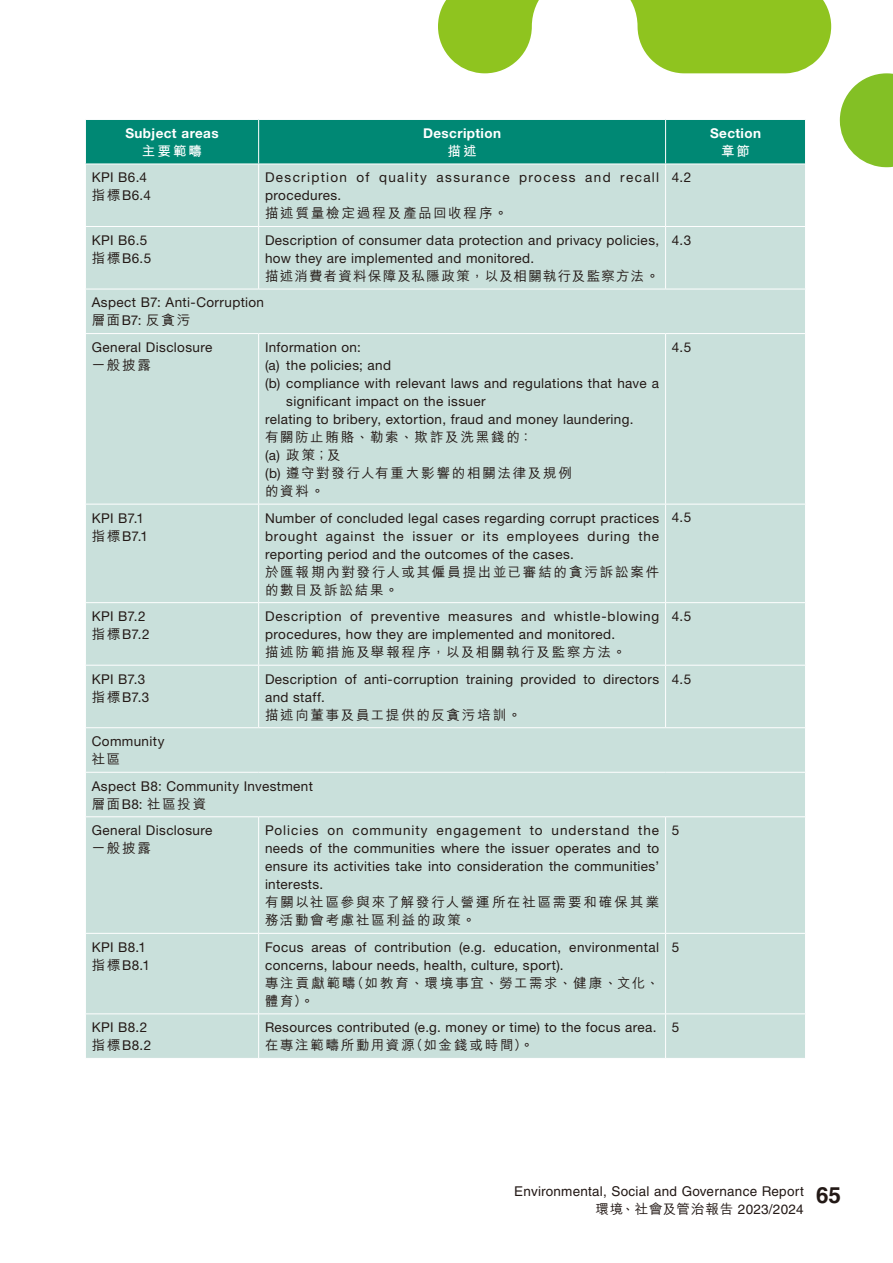
<style>
.page{position:relative;width:893px;height:1263px;background:#fff}
.page>*{position:absolute;margin:0;border:0;box-sizing:border-box;transform-origin:0 0}
.t1{font:700 22.5px "Helvetica LT Std";color:#231916}
.t2{font:13.5px/18px "Helvetica Neue LT Std";letter-spacing:.03em;color:#231916}
.t3{font:500 13.5px/18px "M Hei HK";letter-spacing:.125em;color:#231916}
.t4{font:13.5px/18px "Helvetica Neue LT Std";letter-spacing:.1em;color:#231916}
.t5{font:13.5px "Helvetica LT Std";letter-spacing:.02em;color:#231916}
.t6{font:700 13.5px "Helvetica Neue LT Std";letter-spacing:.03em;color:#fff}
.t7{font:500 13.5px "M Hei HK";letter-spacing:.09em;color:#231916}
.t8{font:500 13.5px "M Hei HK";letter-spacing:.06em;color:#231916}
.t9{font:700 13.5px "M Hei HK";letter-spacing:.155em;color:#fff}
.s1{font-family:"M Hei HK";font-weight:500}
.s2{font-family:"Helvetica Neue LT Std";font-weight:400}
.s3{font-family:"Helvetica LT Std";font-weight:400}
</style>
<div class="page">
<svg style="left:438px;top:0;width:393px;height:73px"></svg>
<svg style="left:840px;top:73px;width:53px;height:94px"></svg>
<div style="left:86px;top:120px;width:719px;height:44px;background:#008874"></div>
<div style="left:86px;top:165px;width:719px;height:893px;background:#c9e0db"></div>
<hr style="left:258px;top:164px;width:1px;height:62px;background:#fff">
<hr style="left:665px;top:164px;width:1px;height:62px;background:#fff">
<hr style="left:85px;top:226px;width:174px;height:1px;background:#fff">
<hr style="left:259px;top:226px;width:407px;height:1px;background:#fff">
<hr style="left:258px;top:227px;width:1px;height:62px;background:#fff">
<hr style="left:666px;top:226px;width:140px;height:1px;background:#fff">
<hr style="left:665px;top:227px;width:1px;height:62px;background:#fff">
<hr style="left:85px;top:289px;width:174px;height:1px;background:#fff">
<hr style="left:259px;top:289px;width:407px;height:1px;background:#fff">
<hr style="left:666px;top:289px;width:140px;height:1px;background:#fff">
<hr style="left:85px;top:333px;width:174px;height:1px;background:#fff">
<hr style="left:259px;top:333px;width:407px;height:1px;background:#fff">
<hr style="left:258px;top:334px;width:1px;height:170px;background:#fff">
<hr style="left:666px;top:333px;width:140px;height:1px;background:#fff">
<hr style="left:665px;top:334px;width:1px;height:170px;background:#fff">
<hr style="left:85px;top:504px;width:174px;height:1px;background:#fff">
<hr style="left:259px;top:504px;width:407px;height:1px;background:#fff">
<hr style="left:258px;top:504px;width:1px;height:98px;background:#fff">
<hr style="left:666px;top:504px;width:140px;height:1px;background:#fff">
<hr style="left:665px;top:504px;width:1px;height:98px;background:#fff">
<hr style="left:85px;top:602px;width:174px;height:1px;background:#fff">
<hr style="left:259px;top:602px;width:407px;height:1px;background:#fff">
<hr style="left:258px;top:603px;width:1px;height:62px;background:#fff">
<hr style="left:666px;top:602px;width:140px;height:1px;background:#fff">
<hr style="left:665px;top:603px;width:1px;height:62px;background:#fff">
<hr style="left:85px;top:665px;width:174px;height:1px;background:#fff">
<hr style="left:259px;top:665px;width:407px;height:1px;background:#fff">
<hr style="left:258px;top:665px;width:1px;height:62px;background:#fff">
<hr style="left:666px;top:665px;width:140px;height:1px;background:#fff">
<hr style="left:665px;top:665px;width:1px;height:62px;background:#fff">
<hr style="left:258px;top:120px;width:1px;height:44px;background:#fff">
<hr style="left:665px;top:120px;width:1px;height:44px;background:#fff">
<hr style="left:85px;top:727px;width:174px;height:1px;background:#fff">
<hr style="left:259px;top:727px;width:407px;height:1px;background:#fff">
<hr style="left:666px;top:727px;width:140px;height:1px;background:#fff">
<hr style="left:85px;top:772px;width:174px;height:1px;background:#fff">
<hr style="left:259px;top:772px;width:407px;height:1px;background:#fff">
<hr style="left:666px;top:772px;width:140px;height:1px;background:#fff">
<hr style="left:85px;top:816px;width:174px;height:1px;background:#fff">
<hr style="left:259px;top:816px;width:407px;height:1px;background:#fff">
<hr style="left:258px;top:817px;width:1px;height:116px;background:#fff">
<hr style="left:666px;top:816px;width:140px;height:1px;background:#fff">
<hr style="left:665px;top:817px;width:1px;height:116px;background:#fff">
<hr style="left:85px;top:933px;width:174px;height:1px;background:#fff">
<hr style="left:259px;top:933px;width:407px;height:1px;background:#fff">
<hr style="left:258px;top:934px;width:1px;height:79px;background:#fff">
<hr style="left:666px;top:933px;width:140px;height:1px;background:#fff">
<hr style="left:665px;top:934px;width:1px;height:79px;background:#fff">
<hr style="left:85px;top:1013px;width:174px;height:1px;background:#fff">
<hr style="left:259px;top:1013px;width:407px;height:1px;background:#fff">
<hr style="left:258px;top:1014px;width:1px;height:44px;background:#fff">
<hr style="left:666px;top:1013px;width:140px;height:1px;background:#fff">
<hr style="left:665px;top:1014px;width:1px;height:44px;background:#fff">
<p class="t6" style="left:125px;top:125px;width:95px">Subject areas</p>
<p class="t9" style="left:142px;top:141px;width:62px">主要範疇</p>
<p class="t6" style="left:423px;top:125px;width:80px">Description</p>
<p class="t9" style="left:448px;top:141px;width:31px">描述</p>
<p class="t2" style="left:92px;top:168px;width:61px">KPI B6.4<span class="s1">指標</span>B6.4</p>
<p class="t4" style="left:265px;top:168px;width:396px">Description of quality assurance process and recall procedures.</p>
<p class="t3" style="left:265px;top:203px;width:244px">描述質量檢定過程及產品回收程序。</p>
<p class="t2" style="left:92px;top:231px;width:61px">KPI B6.5<span class="s1">指標</span>B6.5</p>
<p class="t2" style="left:265px;top:231px;width:396px">Description of consumer data protection and privacy policies, how they are implemented and monitored.</p>
<p class="t7" style="left:265px;top:266px;width:396px">描述消費者資料保障及私隱政策，以及相關執行及監察方法。</p>
<p class="t2" style="left:92px;top:293px;width:174px">Aspect B7: Anti-Corruption</p>
<p class="t3" style="left:92px;top:310px;width:100px">層面<span class="s2">B7:</span> 反貪污</p>
<p class="t2" style="left:92px;top:338px;width:122px">General Disclosure</p>
<p class="t3" style="left:92px;top:355px;width:61px">一般披露</p>
<p class="t2" style="left:265px;top:338px;width:97px">Information on:</p>
<p class="t2" style="left:265px;top:356px;width:128px">(a) the policies; and</p>
<p class="t2" style="left:265px;top:374px;width:396px">(b) compliance with relevant laws and regulations that have a</p>
<p class="t2" style="left:286px;top:392px;width:201px">significant impact on the issuer</p>
<p class="t2" style="left:265px;top:410px;width:370px">relating to bribery, extortion, fraud and money laundering.</p>
<p class="t3" style="left:265px;top:427px;width:308px">有關防止賄賂、勒索、欺詐及洗黑錢的：<br><span class="s2">(a)</span> 政策；及<br><span class="s2">(b)</span> 遵守對發行人有重大影響的相關法律及規例的資料。</p>
<p class="t2" style="left:92px;top:508px;width:58px">KPI B7.1<span class="s1">指標</span>B7.1</p>
<p class="t2" style="left:265px;top:508px;width:396px;text-align:justify">Number of concluded legal cases regarding corrupt practices brought against the issuer or its employees during the reporting period and the outcomes of the cases.</p>
<p class="t3" style="left:265px;top:561px;width:396px">於匯報期內對發行人或其僱員提出並已審結的貪污訴訟案件的數目及訴訟結果。</p>
<p class="t2" style="left:92px;top:607px;width:59px">KPI B7.2<span class="s1">指標</span>B7.2</p>
<p class="t2" style="left:265px;top:607px;width:396px">Description of preventive measures and whistle-blowing procedures, how they are implemented and monitored.</p>
<p class="t3" style="left:265px;top:642px;width:362px">描述防範措施及舉報程序，以及相關執行及監察方法。</p>
<p class="t2" style="left:92px;top:669px;width:59px">KPI B7.3<span class="s1">指標</span>B7.3</p>
<p class="t2" style="left:265px;top:669px;width:396px">Description of anti-corruption training provided to directors and staff.</p>
<p class="t3" style="left:265px;top:704px;width:258px">描述向董事及員工提供的反貪污培訓。</p>
<p class="t2" style="left:92px;top:732px;width:74px">Community</p>
<p class="t3" style="left:92px;top:749px;width:30px">社區</p>
<p class="t2" style="left:92px;top:777px;width:223px">Aspect B8: Community Investment</p>
<p class="t3" style="left:92px;top:793px;width:116px">層面<span class="s2">B8:</span> 社區投資</p>
<p class="t2" style="left:92px;top:821px;width:122px">General Disclosure</p>
<p class="t3" style="left:92px;top:838px;width:61px">一般披露</p>
<p class="t2" style="left:265px;top:821px;width:396px;text-align:justify">Policies on community engagement to understand the needs of the communities where the issuer operates and to ensure its activities take into consideration the communities’ interests.</p>
<p class="t3" style="left:265px;top:892px;width:396px">有關以社區參與來了解發行人營運所在社區需要和確保其業務活動會考慮社區利益的政策。</p>
<p class="t2" style="left:92px;top:938px;width:60px">KPI B8.1<span class="s1">指標</span>B8.1</p>
<p class="t2" style="left:265px;top:938px;width:396px">Focus areas of contribution (e.g. education, environmental concerns, labour needs, health, culture, sport).</p>
<p class="t3" style="left:265px;top:972px;width:396px">專注貢獻範疇（如教育、環境事宜、勞工需求、健康、文化、體育）。</p>
<p class="t2" style="left:92px;top:1018px;width:61px">KPI B8.2<span class="s1">指標</span>B8.2</p>
<p class="t2" style="left:265px;top:1018px;width:393px">Resources contributed (e.g. money or time) to the focus area.</p>
<p class="t3" style="left:265px;top:1035px;width:270px">在專注範疇所動用資源（如金錢或時間）。</p>
<p class="t2" style="left:672px;top:168px;width:21px">4.2</p>
<p class="t2" style="left:672px;top:231px;width:21px">4.3</p>
<p class="t2" style="left:672px;top:338px;width:21px">4.5</p>
<p class="t2" style="left:672px;top:508px;width:21px">4.5</p>
<p class="t2" style="left:672px;top:607px;width:21px">4.5</p>
<p class="t2" style="left:672px;top:669px;width:21px">4.5</p>
<p class="t2" style="left:672px;top:821px;width:9px">5</p>
<p class="t2" style="left:672px;top:938px;width:9px">5</p>
<p class="t2" style="left:672px;top:1018px;width:9px">5</p>
<p class="t6" style="left:710px;top:125px;width:53px">Section</p>
<p class="t9" style="left:721px;top:141px;width:31px">章節</p>
<p class="t5" style="left:514px;top:1183px;width:291px">Environmental, Social and Governance Report</p>
<p class="t8" style="left:595px;top:1199px;width:210px">環境、社會及管治報告 <span class="s3">2023/2024</span></p>
<h1 class="t1" style="left:816px;top:1181px;width:27px">65</h1>
</div>
